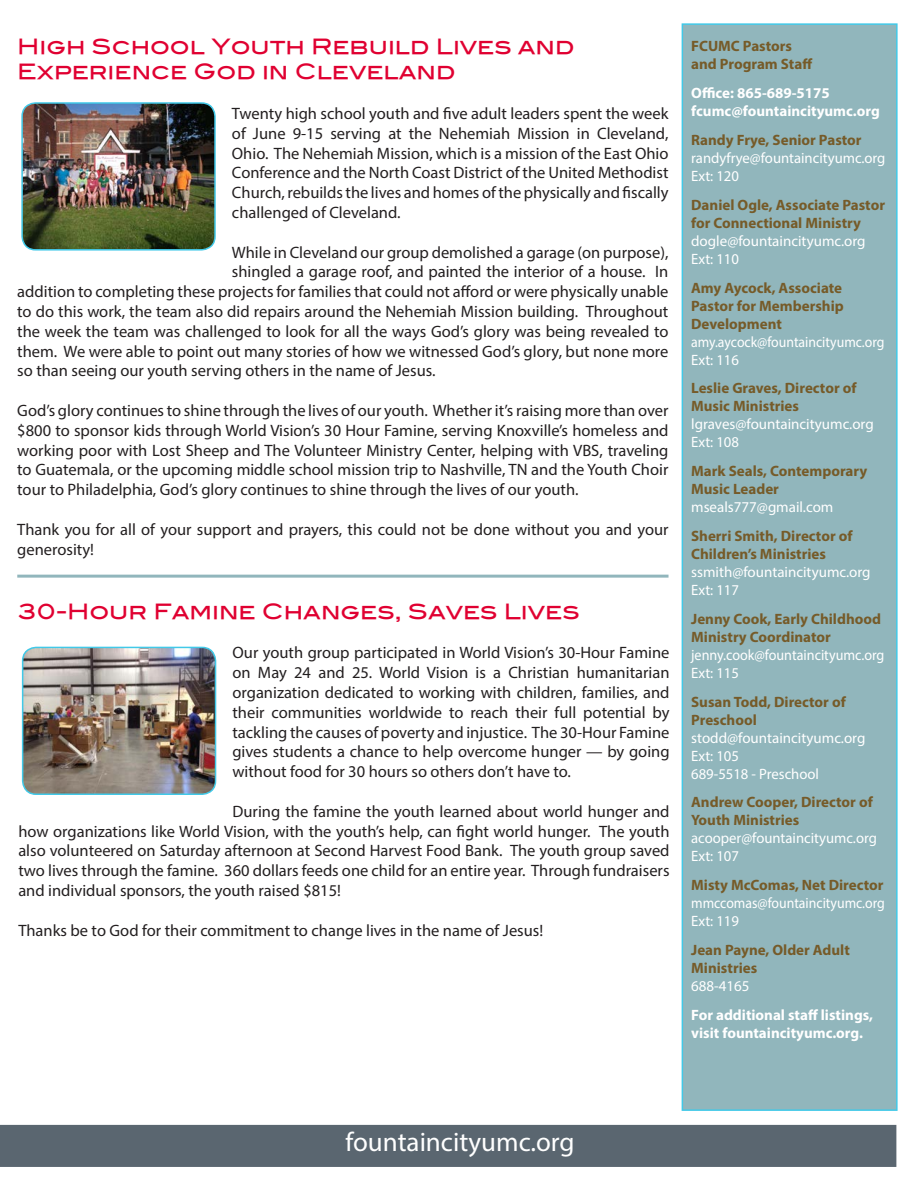
<style>
.page{position:relative;width:918px;height:1188px;background:#fff}
.page>*{position:absolute;margin:0;border:0;box-sizing:border-box;transform-origin:0 0}
.t1{font:27px "Myriad Pro";color:#fff}
.t2{font:21px/25.2px "Blair Md ITCTT Medium";color:#e00031}
.t3{font:16.5px/19.8px "Myriad Pro";color:#231f20;text-align:justify}
.t4{font:700 15px/18px "Myriad Pro";color:#765b29}
.t5{font:15px "Myriad Pro";color:#fff}
.t6{font:700 15px/18px "Myriad Pro";color:#fff}
.t7{font:15px "Myriad Pro";color:#fff;scale:.92 1}
.t8{font:15px "Myriad Pro";color:#fff;scale:.94 1}
</style>
<div class="page">
<div style="left:0;top:1125px;width:896px;height:42px;background:#5a6670"></div>
<div style="left:682px;top:23px;width:216px;height:1088px;background:#91b6bc;border:2px solid #41c9e8"></div>
<hr style="left:17px;top:575px;width:652px;height:3px;background:#91b6bc">
<img style="left:24px;top:105px;width:189px;height:143px">
<div style="left:21px;top:102px;width:195px;height:149px;border:2px solid #41c9e8;border-radius:14px"></div>
<img style="left:23px;top:647px;width:193px;height:147px">
<div style="left:22px;top:647px;width:194px;height:148px;border:2px solid #41c9e8;border-radius:14px"></div>
<p class="t2" style="left:17px;top:32px;width:559px">High School Youth Rebuild Lives and<br>Experience God in Cleveland</p>
<p class="t3" style="left:232px;top:103px;width:438px">Twenty high school youth and five adult leaders spent the week of June 9-15 serving at the Nehemiah Mission in Cleveland, Ohio. The Nehemiah Mission, which is a mission of the East Ohio Conference and the North Coast District of the United Methodist Church, rebuilds the lives and homes of the physically and fiscally challenged of Cleveland.</p>
<p class="t3" style="left:232px;top:242px;width:438px">While in Cleveland our group demolished a garage (on purpose),</p>
<p class="t3" style="left:232px;top:262px;width:438px">shingled a garage roof, and painted the interior of a house. In</p>
<p class="t3" style="left:17px;top:281px;width:653px">addition to completing these projects for families that could not afford or were physically unable</p>
<p class="t3" style="left:17px;top:301px;width:653px">to do this work, the team also did repairs around the Nehemiah Mission building. Throughout</p>
<p class="t3" style="left:17px;top:321px;width:653px">the week the team was challenged to look for all the ways God’s glory was being revealed to</p>
<p class="t3" style="left:17px;top:341px;width:653px">them. We were able to point out many stories of how we witnessed God’s glory, but none more</p>
<p class="t3" style="left:17px;top:361px;width:420px">so than seeing our youth serving others in the name of Jesus.</p>
<p class="t3" style="left:17px;top:400px;width:653px">God’s glory continues to shine through the lives of our youth. Whether it’s raising more than over $800 to sponsor kids through World Vision’s 30 Hour Famine, serving Knoxville’s homeless and working poor with Lost Sheep and The Volunteer Ministry Center, helping with VBS, traveling to Guatemala, or the upcoming middle school mission trip to Nashville, TN and the Youth Choir tour to Philadelphia, God’s glory continues to shine through the lives of our youth.</p>
<p class="t3" style="left:17px;top:519px;width:653px">Thank you for all of your support and prayers, this could not be done without you and your generosity!</p>
<p class="t2" style="left:18px;top:597px;width:563px">30-Hour Famine Changes, Saves Lives</p>
<p class="t3" style="left:232px;top:643px;width:439px">Our youth group participated in World Vision’s 30-Hour Famine on May 24 and 25. World Vision is a Christian humanitarian organization dedicated to working with children, families, and their communities worldwide to reach their full potential by tackling the causes of poverty and injustice. The 30-Hour Famine gives students a chance to help overcome hunger — by going without food for 30 hours so others don’t have to.</p>
<p class="t3" style="left:18px;top:801px;width:653px;text-indent:214px">During the famine the youth learned about world hunger and how organizations like World Vision, with the youth’s help, can fight world hunger. The youth also volunteered on Saturday afternoon at Second Harvest Food Bank. The youth group saved two lives through the famine. 360 dollars feeds one child for an entire year. Through fundraisers and individual sponsors, the youth raised $815!</p>
<p class="t3" style="left:18px;top:920px;width:526px">Thanks be to God for their commitment to change lives in the name of Jesus!</p>
<p class="t4" style="left:691px;top:37px;width:102px">FCUMC Pastors</p>
<p class="t4" style="left:691px;top:55px;width:123px">and Program Staff</p>
<p class="t6" style="left:691px;top:84px;width:140px">Office: 865-689-5175</p>
<p class="t6" style="left:691px;top:102px;width:190px">fcumc@fountaincityumc.org</p>
<p class="t4" style="left:691px;top:130px;width:172px">Randy Frye, Senior Pastor</p>
<p class="t5" style="left:691px;top:149px;width:196px">randyfrye@fountaincityumc.org</p>
<p class="t5" style="left:691px;top:167px;width:49px">Ext: 120</p>
<p class="t4" style="left:691px;top:195px;width:195px">Daniel Ogle, Associate Pastor for Connectional Ministry</p>
<p class="t5" style="left:691px;top:231px;width:176px">dogle@fountaincityumc.org</p>
<p class="t5" style="left:691px;top:249px;width:49px">Ext: 110</p>
<p class="t4" style="left:691px;top:278px;width:154px;text-align:justify">Amy Aycock, Associate Pastor for Membership Development</p>
<p class="t7" style="left:691px;top:332px;width:212px">amy.aycock@fountaincityumc.org</p>
<p class="t5" style="left:691px;top:350px;width:49px">Ext: 116</p>
<p class="t4" style="left:691px;top:379px;width:167px">Leslie Graves, Director of<br>Music Ministries</p>
<p class="t5" style="left:691px;top:415px;width:184px">lgraves@fountaincityumc.org</p>
<p class="t5" style="left:691px;top:433px;width:49px">Ext: 108</p>
<p class="t4" style="left:691px;top:462px;width:178px">Mark Seals, Contemporary<br>Music Leader</p>
<p class="t5" style="left:691px;top:498px;width:144px">mseals777@gmail.com</p>
<p class="t4" style="left:691px;top:526px;width:163px">Sherri Smith, Director of<br>Children’s Ministries</p>
<p class="t5" style="left:691px;top:563px;width:181px">ssmith@fountaincityumc.org</p>
<p class="t5" style="left:691px;top:581px;width:49px">Ext: 117</p>
<p class="t4" style="left:691px;top:609px;width:191px">Jenny Cook, Early Childhood<br>Ministry Coordinator</p>
<p class="t8" style="left:691px;top:645px;width:207px">jenny.cook@fountaincityumc.org</p>
<p class="t5" style="left:691px;top:663px;width:49px">Ext: 115</p>
<p class="t4" style="left:691px;top:692px;width:156px">Susan Todd, Director of<br>Preschool</p>
<p class="t5" style="left:691px;top:728px;width:176px">stodd@fountaincityumc.org</p>
<p class="t5" style="left:691px;top:746px;width:49px">Ext: 105</p>
<p class="t5" style="left:691px;top:764px;width:129px">689-5518 - Preschool</p>
<p class="t4" style="left:691px;top:793px;width:183px">Andrew Cooper, Director of<br>Youth Ministries</p>
<p class="t5" style="left:691px;top:829px;width:187px">acooper@fountaincityumc.org</p>
<p class="t5" style="left:691px;top:847px;width:49px">Ext: 107</p>
<p class="t4" style="left:691px;top:876px;width:194px">Misty McComas, Net Director</p>
<p class="t7" style="left:691px;top:894px;width:212px">mmccomas@fountaincityumc.org</p>
<p class="t5" style="left:691px;top:912px;width:49px">Ext: 119</p>
<p class="t4" style="left:691px;top:940px;width:160px">Jean Payne, Older Adult<br>Ministries</p>
<p class="t5" style="left:691px;top:977px;width:60px">688-4165</p>
<p class="t6" style="left:691px;top:1005px;width:183px">For additional staff listings, visit fountaincityumc.org.</p>
<p class="t1" style="left:346px;top:1126px;width:231px">fountaincityumc.org</p>
</div>
